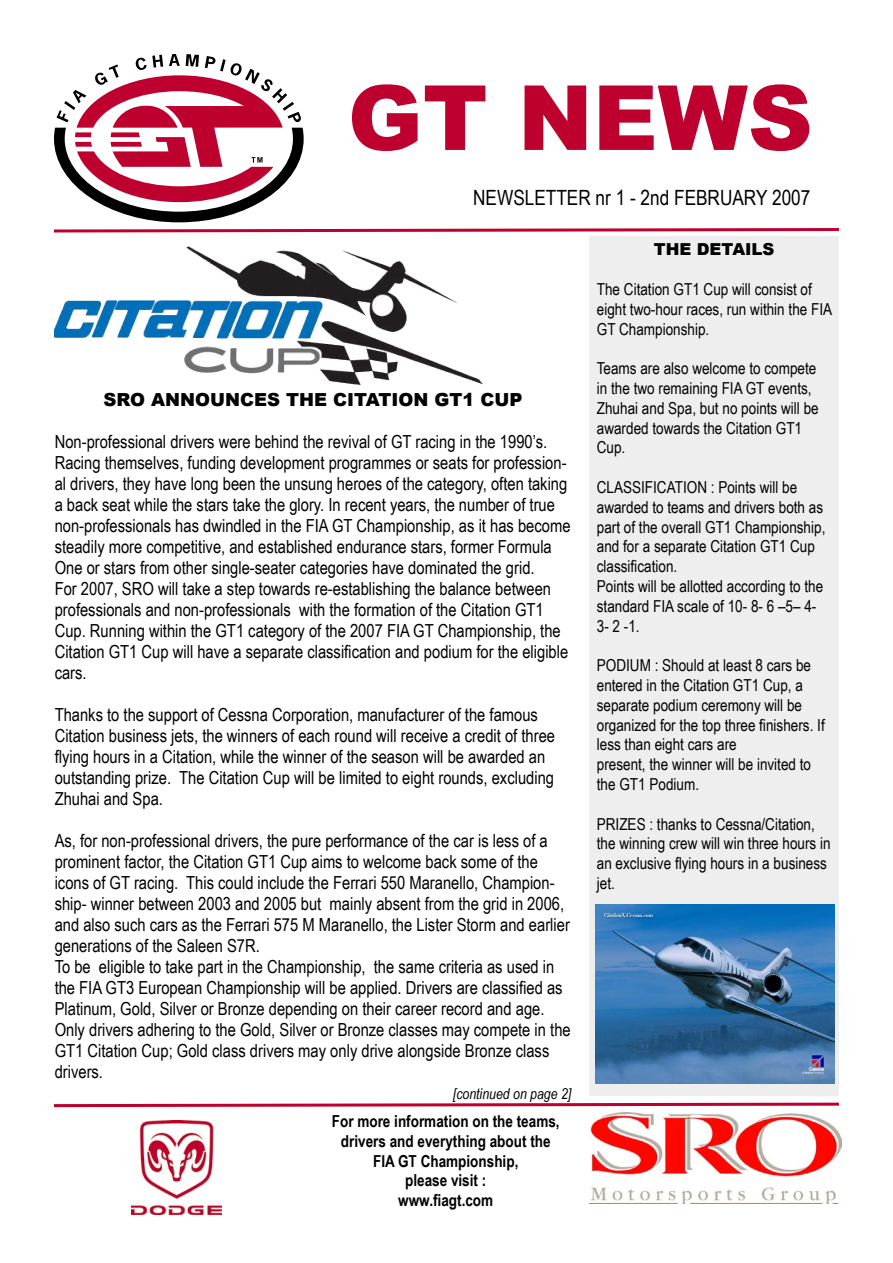
<style>
.page{position:relative;width:893px;height:1263px;background:#fff}
.page>*{position:absolute;margin:0;border:0;box-sizing:border-box;transform-origin:0 0}
.t1{font:900 90px "Arial";color:#be002f}
.t2{font:21px "Arial Narrow";color:#000}
.t3{font:18px/21px "Arial Narrow";color:#000}
.t4{font:900 18px "Arial";color:#000}
.t5{font:16.5px/19.8px "Arial Narrow";color:#000}
.t6{font:700 16.5px/19.8px "Arial Narrow";color:#000;text-align:center}
.t7{font:900 16.5px "Arial";color:#000}
.t8{font:italic 15px "Arial Narrow";color:#000}
</style>
<div class="page">
<img style="left:131px;top:1120px;width:91px;height:94px">
<svg style="left:54px;top:54px;width:785px;height:178px"></svg>
<svg style="left:54px;top:1102px;width:785px;height:6px"></svg>
<img style="left:589px;top:1112px;width:252px;height:92px">
<img style="left:54px;top:232px;width:429px;height:154px">
<div style="left:589px;top:236px;width:250px;height:860px;background:#eee"></div>
<img style="left:596px;top:905px;width:238px;height:179px">
<h1 class="t1" style="left:348px;top:52px;width:466px">GT NEWS</h1>
<p class="t2" style="left:473px;top:182px;width:339px">NEWSLETTER nr 1 - 2nd FEBRUARY 2007</p>
<p class="t4" style="left:103px;top:386px;width:421px">SRO ANNOUNCES THE CITATION GT1 CUP</p>
<p class="t3" style="left:55px;top:430px;width:517px">Non-professional drivers were behind the revival of GT racing in the 1990’s.<br>Racing themselves, funding development programmes or seats for profession&shy;al drivers, they have long been the unsung heroes of the category, often taking a back seat while the stars take the glory. In recent years, the number of true non-professionals has dwindled in the FIA GT Championship, as it has become steadily more competitive, and established endurance stars, former Formula One or stars from other single-seater categories have dominated the grid.<br>For 2007, SRO will take a step towards re-establishing the balance between professionals and non-professionals with the formation of the Citation GT1<br>Cup. Running within the GT1 category of the 2007 FIA GT Championship, the Citation GT1 Cup will have a separate classification and podium for the eligible cars.</p>
<p class="t3" style="left:55px;top:703px;width:502px">Thanks to the support of Cessna Corporation, manufacturer of the famous Citation business jets, the winners of each round will receive a credit of three flying hours in a Citation, while the winner of the season will be awarded an outstanding prize. The Citation Cup will be limited to eight rounds, excluding Zhuhai and Spa.</p>
<p class="t3" style="left:55px;top:829px;width:518px">As, for non-professional drivers, the pure performance of the car is less of a prominent factor, the Citation GT1 Cup aims to welcome back some of the icons of GT racing. This could include the Ferrari 550 Maranello, Champion&shy;ship- winner between 2003 and 2005 but mainly absent from the grid in 2006, and also such cars as the Ferrari 575 M Maranello, the Lister Storm and earlier generations of the Saleen S7R.<br>To be eligible to take part in the Championship, the same criteria as used in the FIA GT3 European Championship will be applied. Drivers are classified as Platinum, Gold, Silver or Bronze depending on their career record and age.<br>Only drivers adhering to the Gold, Silver or Bronze classes may compete in the GT1 Citation Cup; Gold class drivers may only drive alongside Bronze class drivers.</p>
<p class="t8" style="left:453px;top:1083px;width:120px">[continued on page 2]</p>
<p class="t6" style="left:332px;top:1110px;width:229px">For more information on the teams, drivers and everything about the<br>FIA GT Championship,<br>please visit :<br>www.fiagt.com</p>
<p class="t7" style="left:654px;top:237px;width:122px">THE DETAILS</p>
<p class="t5" style="left:597px;top:279px;width:237px">The Citation GT1 Cup will consist of eight two-hour races, run within the FIA<br>GT Championship.</p>
<p class="t5" style="left:597px;top:358px;width:223px">Teams are also welcome to compete in the two remaining FIA GT events,<br>Zhuhai and Spa, but no points will be awarded towards the Citation GT1<br>Cup.</p>
<p class="t5" style="left:597px;top:477px;width:230px">CLASSIFICATION : Points will be awarded to teams and drivers both as part of the overall GT1 Championship, and for a separate Citation GT1 Cup classification.<br>Points will be allotted according to the standard FIA scale of 10- 8- 6 –5– 4-<br>3- 2 -1.</p>
<p class="t5" style="left:597px;top:655px;width:229px">PODIUM : Should at least 8 cars be entered in the Citation GT1 Cup, a separate podium ceremony will be organized for the top three finishers. If less than eight cars are<br>present, the winner will be invited to the GT1 Podium.</p>
<p class="t5" style="left:597px;top:813px;width:235px">PRIZES : thanks to Cessna/Citation, the winning crew will win three hours in an exclusive flying hours in a business jet.</p>
</div>
